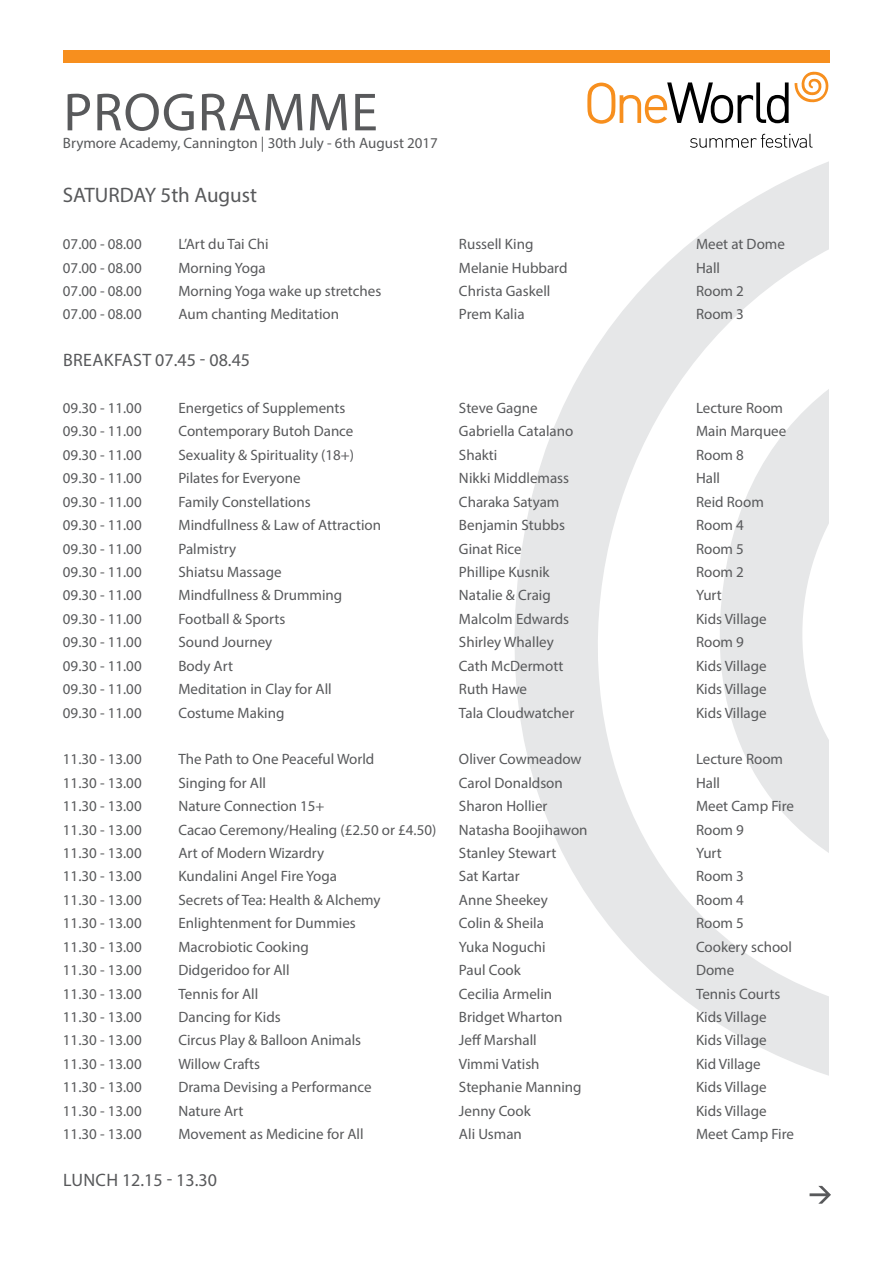
<style>
.page{position:relative;width:893px;height:1263px;background:#fff}
.page>*{position:absolute;margin:0;border:0;box-sizing:border-box;transform-origin:0 0}
.t1{font:54px "Myriad Pro";letter-spacing:.02em;color:#58595b}
.t2{font:21px "Myriad Pro";color:#58595b}
.t3{font:18px "Myriad Pro";letter-spacing:.01em;color:#58595b}
.t4{font:15px "Myriad Pro";color:#58595b}
</style>
<div class="page">
<div style="left:63px;top:50px;width:766px;height:13px;background:#f78f1e"></div>
<svg style="left:587px;top:71px;width:242px;height:53px"></svg>
<svg style="left:514px;top:133px;width:314px;height:942px"></svg>
<svg style="left:809px;top:1186px;width:22px;height:18px"></svg>
<h1 class="t1" style="left:63px;top:79px;width:316px">PROGRAMME</h1>
<p class="t4" style="left:63px;top:134px;width:376px">Brymore Academy, Cannington | 30th July - 6th August 2017</p>
<h2 class="t2" style="left:63px;top:182px;width:196px">SATURDAY 5th August</h2>
<p class="t4" style="left:63px;top:235px;width:80px">07.00 - 08.00</p>
<p class="t4" style="left:178px;top:235px;width:92px">L’Art du Tai Chi</p>
<p class="t4" style="left:459px;top:235px;width:76px">Russell King</p>
<p class="t4" style="left:696px;top:235px;width:90px">Meet at Dome</p>
<p class="t4" style="left:63px;top:258px;width:80px">07.00 - 08.00</p>
<p class="t4" style="left:178px;top:258px;width:89px">Morning Yoga</p>
<p class="t4" style="left:459px;top:258px;width:110px">Melanie Hubbard</p>
<p class="t4" style="left:696px;top:258px;width:26px">Hall</p>
<p class="t4" style="left:63px;top:282px;width:80px">07.00 - 08.00</p>
<p class="t4" style="left:178px;top:282px;width:204px">Morning Yoga wake up stretches</p>
<p class="t4" style="left:459px;top:282px;width:93px">Christa Gaskell</p>
<p class="t4" style="left:696px;top:282px;width:49px">Room 2</p>
<p class="t4" style="left:63px;top:305px;width:80px">07.00 - 08.00</p>
<p class="t4" style="left:178px;top:305px;width:162px">Aum chanting Meditation</p>
<p class="t4" style="left:459px;top:305px;width:67px">Prem Kalia</p>
<p class="t4" style="left:696px;top:305px;width:49px">Room 3</p>
<p class="t3" style="left:63px;top:349px;width:188px">BREAKFAST 07.45 - 08.45</p>
<p class="t4" style="left:63px;top:399px;width:80px">09.30 - 11.00</p>
<p class="t4" style="left:178px;top:399px;width:168px">Energetics of Supplements</p>
<p class="t4" style="left:459px;top:399px;width:80px">Steve Gagne</p>
<p class="t4" style="left:696px;top:399px;width:89px">Lecture Room</p>
<p class="t4" style="left:63px;top:422px;width:80px">09.30 - 11.00</p>
<p class="t4" style="left:178px;top:422px;width:176px">Contemporary Butoh Dance</p>
<p class="t4" style="left:459px;top:422px;width:116px">Gabriella Catalano</p>
<p class="t4" style="left:696px;top:422px;width:92px">Main Marquee</p>
<p class="t4" style="left:63px;top:446px;width:80px">09.30 - 11.00</p>
<p class="t4" style="left:178px;top:446px;width:177px">Sexuality &amp; Spirituality (18+)</p>
<p class="t4" style="left:459px;top:446px;width:40px">Shakti</p>
<p class="t4" style="left:696px;top:446px;width:49px">Room 8</p>
<p class="t4" style="left:63px;top:469px;width:80px">09.30 - 11.00</p>
<p class="t4" style="left:178px;top:469px;width:124px">Pilates for Everyone</p>
<p class="t4" style="left:459px;top:469px;width:112px">Nikki Middlemass</p>
<p class="t4" style="left:696px;top:469px;width:26px">Hall</p>
<p class="t4" style="left:63px;top:492px;width:80px">09.30 - 11.00</p>
<p class="t4" style="left:178px;top:492px;width:134px">Family Constellations</p>
<p class="t4" style="left:459px;top:492px;width:102px">Charaka Satyam</p>
<p class="t4" style="left:696px;top:492px;width:69px">Reid Room</p>
<p class="t4" style="left:63px;top:516px;width:80px">09.30 - 11.00</p>
<p class="t4" style="left:178px;top:516px;width:204px">Mindfullness &amp; Law of Attraction</p>
<p class="t4" style="left:459px;top:516px;width:108px">Benjamin Stubbs</p>
<p class="t4" style="left:696px;top:516px;width:49px">Room 4</p>
<p class="t4" style="left:63px;top:539px;width:80px">09.30 - 11.00</p>
<p class="t4" style="left:178px;top:539px;width:59px">Palmistry</p>
<p class="t4" style="left:459px;top:539px;width:64px">Ginat Rice</p>
<p class="t4" style="left:696px;top:539px;width:49px">Room 5</p>
<p class="t4" style="left:63px;top:563px;width:80px">09.30 - 11.00</p>
<p class="t4" style="left:178px;top:563px;width:105px">Shiatsu Massage</p>
<p class="t4" style="left:459px;top:563px;width:92px">Phillipe Kusnik</p>
<p class="t4" style="left:696px;top:563px;width:49px">Room 2</p>
<p class="t4" style="left:63px;top:586px;width:80px">09.30 - 11.00</p>
<p class="t4" style="left:178px;top:586px;width:165px">Mindfullness &amp; Drumming</p>
<p class="t4" style="left:459px;top:586px;width:93px">Natalie &amp; Craig</p>
<p class="t4" style="left:696px;top:586px;width:27px">Yurt</p>
<p class="t4" style="left:63px;top:609px;width:80px">09.30 - 11.00</p>
<p class="t4" style="left:178px;top:609px;width:108px">Football &amp; Sports</p>
<p class="t4" style="left:459px;top:609px;width:112px">Malcolm Edwards</p>
<p class="t4" style="left:696px;top:609px;width:72px">Kids Village</p>
<p class="t4" style="left:63px;top:633px;width:80px">09.30 - 11.00</p>
<p class="t4" style="left:178px;top:633px;width:95px">Sound Journey</p>
<p class="t4" style="left:459px;top:633px;width:96px">Shirley Whalley</p>
<p class="t4" style="left:696px;top:633px;width:49px">Room 9</p>
<p class="t4" style="left:63px;top:656px;width:80px">09.30 - 11.00</p>
<p class="t4" style="left:178px;top:656px;width:56px">Body Art</p>
<p class="t4" style="left:459px;top:656px;width:106px">Cath McDermott</p>
<p class="t4" style="left:696px;top:656px;width:72px">Kids Village</p>
<p class="t4" style="left:63px;top:680px;width:80px">09.30 - 11.00</p>
<p class="t4" style="left:178px;top:680px;width:155px">Meditation in Clay for All</p>
<p class="t4" style="left:459px;top:680px;width:70px">Ruth Hawe</p>
<p class="t4" style="left:696px;top:680px;width:72px">Kids Village</p>
<p class="t4" style="left:63px;top:703px;width:80px">09.30 - 11.00</p>
<p class="t4" style="left:178px;top:703px;width:108px">Costume Making</p>
<p class="t4" style="left:459px;top:703px;width:117px">Tala Cloudwatcher</p>
<p class="t4" style="left:696px;top:703px;width:72px">Kids Village</p>
<p class="t4" style="left:63px;top:750px;width:80px">11.30 - 13.00</p>
<p class="t4" style="left:178px;top:750px;width:197px">The Path to One Peaceful World</p>
<p class="t4" style="left:459px;top:750px;width:124px">Oliver Cowmeadow</p>
<p class="t4" style="left:696px;top:750px;width:89px">Lecture Room</p>
<p class="t4" style="left:63px;top:773px;width:80px">11.30 - 13.00</p>
<p class="t4" style="left:178px;top:773px;width:89px">Singing for All</p>
<p class="t4" style="left:459px;top:773px;width:105px">Carol Donaldson</p>
<p class="t4" style="left:696px;top:773px;width:26px">Hall</p>
<p class="t4" style="left:63px;top:797px;width:80px">11.30 - 13.00</p>
<p class="t4" style="left:178px;top:797px;width:148px">Nature Connection 15+</p>
<p class="t4" style="left:459px;top:797px;width:90px">Sharon Hollier</p>
<p class="t4" style="left:696px;top:797px;width:100px">Meet Camp Fire</p>
<p class="t4" style="left:63px;top:820px;width:80px">11.30 - 13.00</p>
<p class="t4" style="left:178px;top:820px;width:259px">Cacao Ceremony/Healing (£2.50 or £4.50)</p>
<p class="t4" style="left:459px;top:820px;width:130px">Natasha Boojihawon</p>
<p class="t4" style="left:696px;top:820px;width:49px">Room 9</p>
<p class="t4" style="left:63px;top:844px;width:80px">11.30 - 13.00</p>
<p class="t4" style="left:178px;top:844px;width:147px">Art of Modern Wizardry</p>
<p class="t4" style="left:459px;top:844px;width:99px">Stanley Stewart</p>
<p class="t4" style="left:696px;top:844px;width:27px">Yurt</p>
<p class="t4" style="left:63px;top:867px;width:80px">11.30 - 13.00</p>
<p class="t4" style="left:178px;top:867px;width:160px">Kundalini Angel Fire Yoga</p>
<p class="t4" style="left:459px;top:867px;width:62px">Sat Kartar</p>
<p class="t4" style="left:696px;top:867px;width:49px">Room 3</p>
<p class="t4" style="left:63px;top:890px;width:80px">11.30 - 13.00</p>
<p class="t4" style="left:178px;top:890px;width:204px">Secrets of Tea: Health &amp; Alchemy</p>
<p class="t4" style="left:459px;top:890px;width:90px">Anne Sheekey</p>
<p class="t4" style="left:696px;top:890px;width:49px">Room 4</p>
<p class="t4" style="left:63px;top:914px;width:80px">11.30 - 13.00</p>
<p class="t4" style="left:178px;top:914px;width:179px">Enlightenment for Dummies</p>
<p class="t4" style="left:459px;top:914px;width:87px">Colin &amp; Sheila</p>
<p class="t4" style="left:696px;top:914px;width:49px">Room 5</p>
<p class="t4" style="left:63px;top:937px;width:80px">11.30 - 13.00</p>
<p class="t4" style="left:178px;top:937px;width:132px">Macrobiotic Cooking</p>
<p class="t4" style="left:459px;top:937px;width:88px">Yuka Noguchi</p>
<p class="t4" style="left:696px;top:937px;width:98px">Cookery school</p>
<p class="t4" style="left:63px;top:961px;width:80px">11.30 - 13.00</p>
<p class="t4" style="left:178px;top:961px;width:113px">Didgeridoo for All</p>
<p class="t4" style="left:459px;top:961px;width:63px">Paul Cook</p>
<p class="t4" style="left:696px;top:961px;width:40px">Dome</p>
<p class="t4" style="left:63px;top:984px;width:80px">11.30 - 13.00</p>
<p class="t4" style="left:178px;top:984px;width:81px">Tennis for All</p>
<p class="t4" style="left:459px;top:984px;width:95px">Cecilia Armelin</p>
<p class="t4" style="left:696px;top:984px;width:86px">Tennis Courts</p>
<p class="t4" style="left:63px;top:1008px;width:80px">11.30 - 13.00</p>
<p class="t4" style="left:178px;top:1008px;width:104px">Dancing for Kids</p>
<p class="t4" style="left:459px;top:1008px;width:105px">Bridget Wharton</p>
<p class="t4" style="left:696px;top:1008px;width:72px">Kids Village</p>
<p class="t4" style="left:63px;top:1031px;width:80px">11.30 - 13.00</p>
<p class="t4" style="left:178px;top:1031px;width:184px">Circus Play &amp; Balloon Animals</p>
<p class="t4" style="left:459px;top:1031px;width:79px">Jeff Marshall</p>
<p class="t4" style="left:696px;top:1031px;width:72px">Kids Village</p>
<p class="t4" style="left:63px;top:1054px;width:80px">11.30 - 13.00</p>
<p class="t4" style="left:178px;top:1054px;width:83px">Willow Crafts</p>
<p class="t4" style="left:459px;top:1054px;width:82px">Vimmi Vatish</p>
<p class="t4" style="left:696px;top:1054px;width:66px">Kid Village</p>
<p class="t4" style="left:63px;top:1078px;width:80px">11.30 - 13.00</p>
<p class="t4" style="left:178px;top:1078px;width:195px">Drama Devising a Performance</p>
<p class="t4" style="left:459px;top:1078px;width:124px">Stephanie Manning</p>
<p class="t4" style="left:696px;top:1078px;width:72px">Kids Village</p>
<p class="t4" style="left:63px;top:1101px;width:80px">11.30 - 13.00</p>
<p class="t4" style="left:178px;top:1101px;width:67px">Nature Art</p>
<p class="t4" style="left:459px;top:1101px;width:73px">Jenny Cook</p>
<p class="t4" style="left:696px;top:1101px;width:72px">Kids Village</p>
<p class="t4" style="left:63px;top:1125px;width:80px">11.30 - 13.00</p>
<p class="t4" style="left:178px;top:1125px;width:187px">Movement as Medicine for All</p>
<p class="t4" style="left:459px;top:1125px;width:64px">Ali Usman</p>
<p class="t4" style="left:696px;top:1125px;width:100px">Meet Camp Fire</p>
<p class="t3" style="left:63px;top:1169px;width:155px">LUNCH 12.15 - 13.30</p>
</div>
